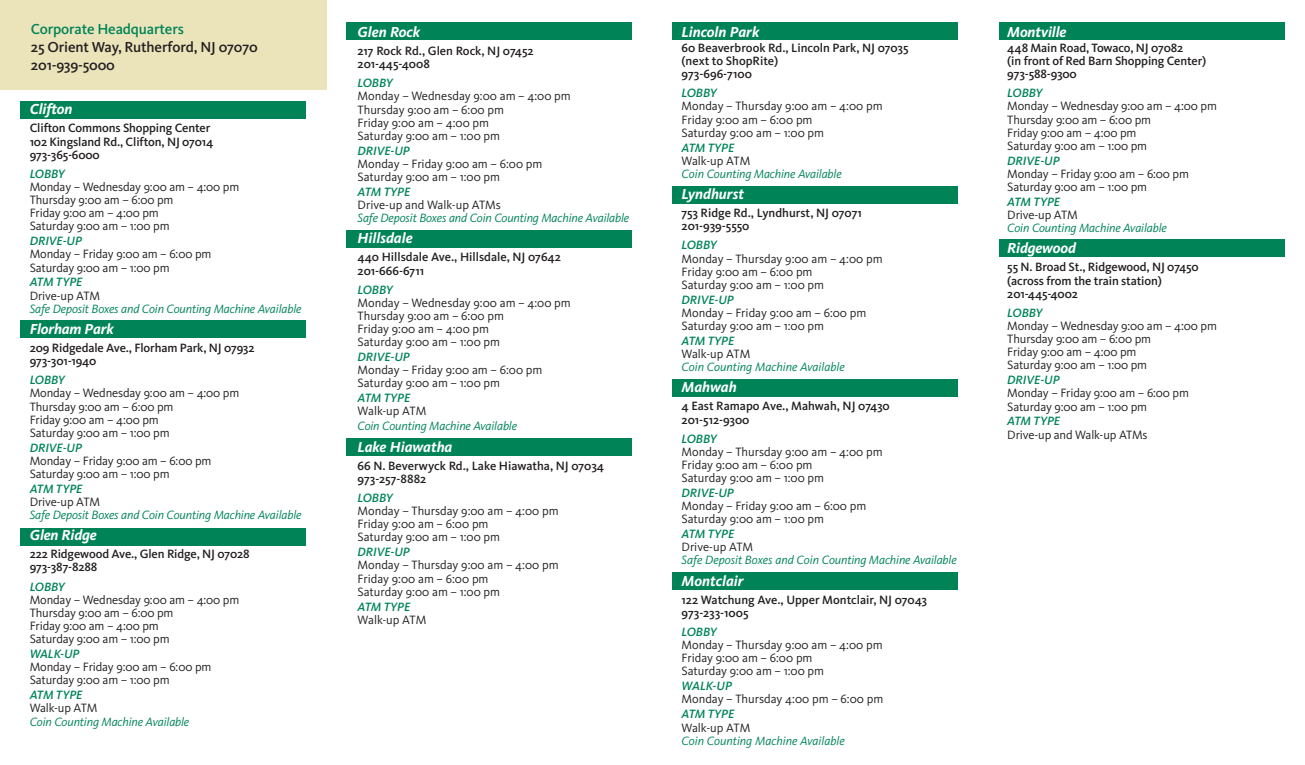
<style>
.page{position:relative;width:1305px;height:765px;background:#fff}
.page>*{position:absolute;margin:0;border:0;box-sizing:border-box;transform-origin:0 0}
.t1{font:italic 700 15px "Kievit";letter-spacing:-.01em;color:#fff}
.t2{font:500 15px/17.5px "Kievit";letter-spacing:-.01em;color:#231f20}
.t3{font:500 15px "Kievit";letter-spacing:-.01em;color:#008457}
.t4{font:12.5px/13.1px "Kievit";letter-spacing:-.005em;color:#231f20}
.t5{font:500 12.5px/13.1px "Kievit";letter-spacing:-.01em;color:#231f20}
.t6{font:italic 12.5px "Kievit";letter-spacing:-.01em;color:#008457}
.t7{font:italic 500 12.5px "Kievit";letter-spacing:-.01em;color:#008457}
</style>
<div class="page">
<div style="left:0;top:0;width:326px;height:89px;background:#ebe4bb"></div>
<div style="left:20px;top:101px;width:286px;height:18px;background:#008457"></div>
<div style="left:20px;top:320px;width:286px;height:18px;background:#008457"></div>
<div style="left:20px;top:528px;width:286px;height:18px;background:#008457"></div>
<div style="left:347px;top:22px;width:285px;height:19px;background:#008457"></div>
<div style="left:347px;top:230px;width:285px;height:18px;background:#008457"></div>
<div style="left:347px;top:438px;width:285px;height:18px;background:#008457"></div>
<div style="left:673px;top:22px;width:285px;height:19px;background:#008457"></div>
<div style="left:673px;top:186px;width:285px;height:18px;background:#008457"></div>
<div style="left:673px;top:379px;width:285px;height:18px;background:#008457"></div>
<div style="left:673px;top:572px;width:285px;height:18px;background:#008457"></div>
<div style="left:999px;top:22px;width:286px;height:19px;background:#008457"></div>
<div style="left:999px;top:239px;width:286px;height:18px;background:#008457"></div>
<p class="t3" style="left:31px;top:20px;width:155px">Corporate Headquarters</p>
<p class="t2" style="left:31px;top:39px;width:228px">25 Orient Way, Rutherford, NJ 07070<br>201-939-5000</p>
<p class="t1" style="left:30px;top:100px;width:44px">Clifton</p>
<p class="t5" style="left:30px;top:122px;width:185px">Clifton Commons Shopping Center<br>102 Kingsland Rd., Clifton, NJ 07014<br>973-365-6000</p>
<p class="t7" style="left:30px;top:166px;width:37px">LOBBY</p>
<p class="t4" style="left:30px;top:180px;width:211px">Monday – Wednesday 9:00 am – 4:00 pm<br>Thursday 9:00 am – 6:00 pm<br>Friday 9:00 am – 4:00 pm<br>Saturday 9:00 am – 1:00 pm</p>
<p class="t7" style="left:30px;top:234px;width:54px">DRIVE-UP</p>
<p class="t4" style="left:30px;top:248px;width:183px">Monday – Friday 9:00 am – 6:00 pm<br>Saturday 9:00 am – 1:00 pm</p>
<p class="t7" style="left:30px;top:275px;width:54px">ATM TYPE</p>
<p class="t4" style="left:30px;top:289px;width:72px">Drive-up ATM</p>
<p class="t6" style="left:30px;top:301px;width:273px">Safe Deposit Boxes and Coin Counting Machine Available</p>
<p class="t1" style="left:30px;top:320px;width:86px">Florham Park</p>
<p class="t5" style="left:30px;top:341px;width:226px">209 Ridgedale Ave., Florham Park, NJ 07932<br>973-301-1940</p>
<p class="t7" style="left:30px;top:373px;width:37px">LOBBY</p>
<p class="t4" style="left:30px;top:387px;width:211px">Monday – Wednesday 9:00 am – 4:00 pm<br>Thursday 9:00 am – 6:00 pm<br>Friday 9:00 am – 4:00 pm<br>Saturday 9:00 am – 1:00 pm</p>
<p class="t7" style="left:30px;top:440px;width:54px">DRIVE-UP</p>
<p class="t4" style="left:30px;top:454px;width:183px">Monday – Friday 9:00 am – 6:00 pm<br>Saturday 9:00 am – 1:00 pm</p>
<p class="t7" style="left:30px;top:481px;width:54px">ATM TYPE</p>
<p class="t4" style="left:30px;top:495px;width:72px">Drive-up ATM</p>
<p class="t6" style="left:30px;top:508px;width:273px">Safe Deposit Boxes and Coin Counting Machine Available</p>
<p class="t1" style="left:30px;top:526px;width:68px">Glen Ridge</p>
<p class="t5" style="left:30px;top:548px;width:221px">222 Ridgewood Ave., Glen Ridge, NJ 07028<br>973-387-8288</p>
<p class="t7" style="left:30px;top:579px;width:37px">LOBBY</p>
<p class="t4" style="left:30px;top:593px;width:211px">Monday – Wednesday 9:00 am – 4:00 pm<br>Thursday 9:00 am – 6:00 pm<br>Friday 9:00 am – 4:00 pm<br>Saturday 9:00 am – 1:00 pm</p>
<p class="t7" style="left:30px;top:646px;width:51px">WALK-UP</p>
<p class="t4" style="left:30px;top:661px;width:183px">Monday – Friday 9:00 am – 6:00 pm<br>Saturday 9:00 am – 1:00 pm</p>
<p class="t7" style="left:30px;top:688px;width:54px">ATM TYPE</p>
<p class="t4" style="left:30px;top:702px;width:69px">Walk-up ATM</p>
<p class="t6" style="left:30px;top:714px;width:161px">Coin Counting Machine Available</p>
<p class="t1" style="left:358px;top:23px;width:64px">Glen Rock</p>
<p class="t5" style="left:358px;top:44px;width:178px">217 Rock Rd., Glen Rock, NJ 07452<br>201-445-4008</p>
<p class="t7" style="left:358px;top:76px;width:37px">LOBBY</p>
<p class="t4" style="left:358px;top:90px;width:215px">Monday – Wednesday 9:00 am – 4:00 pm<br>Thursday 9:00 am – 6:00 pm<br>Friday 9:00 am – 4:00 pm<br>Saturday 9:00 am – 1:00 pm</p>
<p class="t7" style="left:358px;top:143px;width:54px">DRIVE-UP</p>
<p class="t4" style="left:358px;top:157px;width:186px">Monday – Friday 9:00 am – 6:00 pm<br>Saturday 9:00 am – 1:00 pm</p>
<p class="t7" style="left:358px;top:184px;width:54px">ATM TYPE</p>
<p class="t4" style="left:358px;top:198px;width:145px">Drive-up and Walk-up ATMs</p>
<p class="t6" style="left:358px;top:211px;width:273px">Safe Deposit Boxes and Coin Counting Machine Available</p>
<p class="t1" style="left:358px;top:229px;width:57px">Hillsdale</p>
<p class="t5" style="left:358px;top:251px;width:205px">440 Hillsdale Ave., Hillsdale, NJ 07642<br>201-666-6711</p>
<p class="t7" style="left:358px;top:282px;width:37px">LOBBY</p>
<p class="t4" style="left:358px;top:296px;width:215px">Monday – Wednesday 9:00 am – 4:00 pm<br>Thursday 9:00 am – 6:00 pm<br>Friday 9:00 am – 4:00 pm<br>Saturday 9:00 am – 1:00 pm</p>
<p class="t7" style="left:358px;top:349px;width:54px">DRIVE-UP</p>
<p class="t4" style="left:358px;top:364px;width:186px">Monday – Friday 9:00 am – 6:00 pm<br>Saturday 9:00 am – 1:00 pm</p>
<p class="t7" style="left:358px;top:391px;width:54px">ATM TYPE</p>
<p class="t4" style="left:358px;top:405px;width:70px">Walk-up ATM</p>
<p class="t6" style="left:358px;top:419px;width:161px">Coin Counting Machine Available</p>
<p class="t1" style="left:358px;top:437px;width:96px">Lake Hiawatha</p>
<p class="t5" style="left:358px;top:459px;width:248px">66 N. Beverwyck Rd., Lake Hiawatha, NJ 07034<br>973-257-8882</p>
<p class="t7" style="left:358px;top:490px;width:37px">LOBBY</p>
<p class="t4" style="left:358px;top:505px;width:203px">Monday – Thursday 9:00 am – 4:00 pm<br>Friday 9:00 am – 6:00 pm<br>Saturday 9:00 am – 1:00 pm</p>
<p class="t7" style="left:358px;top:545px;width:54px">DRIVE-UP</p>
<p class="t4" style="left:358px;top:559px;width:203px">Monday – Thursday 9:00 am – 4:00 pm<br>Friday 9:00 am – 6:00 pm<br>Saturday 9:00 am – 1:00 pm</p>
<p class="t7" style="left:358px;top:599px;width:54px">ATM TYPE</p>
<p class="t4" style="left:358px;top:613px;width:70px">Walk-up ATM</p>
<p class="t1" style="left:682px;top:23px;width:80px">Lincoln Park</p>
<p class="t5" style="left:682px;top:41px;width:229px">60 Beaverbrook Rd., Lincoln Park, NJ 07035 (next to ShopRite)<br>973-696-7100</p>
<p class="t7" style="left:682px;top:86px;width:37px">LOBBY</p>
<p class="t4" style="left:682px;top:100px;width:203px">Monday – Thursday 9:00 am – 4:00 pm<br>Friday 9:00 am – 6:00 pm<br>Saturday 9:00 am – 1:00 pm</p>
<p class="t7" style="left:682px;top:140px;width:54px">ATM TYPE</p>
<p class="t4" style="left:682px;top:154px;width:70px">Walk-up ATM</p>
<p class="t6" style="left:682px;top:166px;width:162px">Coin Counting Machine Available</p>
<p class="t1" style="left:682px;top:185px;width:64px">Lyndhurst</p>
<p class="t5" style="left:682px;top:206px;width:182px">753 Ridge Rd., Lyndhurst, NJ 07071<br>201-939-5550</p>
<p class="t7" style="left:682px;top:238px;width:37px">LOBBY</p>
<p class="t4" style="left:682px;top:252px;width:203px">Monday – Thursday 9:00 am – 4:00 pm<br>Friday 9:00 am – 6:00 pm<br>Saturday 9:00 am – 1:00 pm</p>
<p class="t7" style="left:682px;top:292px;width:54px">DRIVE-UP</p>
<p class="t4" style="left:682px;top:306px;width:186px">Monday – Friday 9:00 am – 6:00 pm<br>Saturday 9:00 am – 1:00 pm</p>
<p class="t7" style="left:682px;top:333px;width:54px">ATM TYPE</p>
<p class="t4" style="left:682px;top:347px;width:70px">Walk-up ATM</p>
<p class="t6" style="left:682px;top:360px;width:165px">Coin Counting Machine Available</p>
<p class="t1" style="left:682px;top:378px;width:57px">Mahwah</p>
<p class="t5" style="left:682px;top:400px;width:210px">4 East Ramapo Ave., Mahwah, NJ 07430<br>201-512-9300</p>
<p class="t7" style="left:682px;top:431px;width:37px">LOBBY</p>
<p class="t4" style="left:682px;top:445px;width:203px">Monday – Thursday 9:00 am – 4:00 pm<br>Friday 9:00 am – 6:00 pm<br>Saturday 9:00 am – 1:00 pm</p>
<p class="t7" style="left:682px;top:485px;width:54px">DRIVE-UP</p>
<p class="t4" style="left:682px;top:500px;width:186px">Monday – Friday 9:00 am – 6:00 pm<br>Saturday 9:00 am – 1:00 pm</p>
<p class="t7" style="left:682px;top:527px;width:54px">ATM TYPE</p>
<p class="t4" style="left:682px;top:541px;width:73px">Drive-up ATM</p>
<p class="t6" style="left:682px;top:553px;width:277px">Safe Deposit Boxes and Coin Counting Machine Available</p>
<p class="t1" style="left:682px;top:571px;width:64px">Montclair</p>
<p class="t5" style="left:682px;top:593px;width:247px">122 Watchung Ave., Upper Montclair, NJ 07043<br>973-233-1005</p>
<p class="t7" style="left:682px;top:624px;width:37px">LOBBY</p>
<p class="t4" style="left:682px;top:639px;width:203px">Monday – Thursday 9:00 am – 4:00 pm<br>Friday 9:00 am – 6:00 pm<br>Saturday 9:00 am – 1:00 pm</p>
<p class="t7" style="left:682px;top:679px;width:52px">WALK-UP</p>
<p class="t4" style="left:682px;top:693px;width:203px">Monday – Thursday 4:00 pm – 6:00 pm</p>
<p class="t7" style="left:682px;top:707px;width:54px">ATM TYPE</p>
<p class="t4" style="left:682px;top:721px;width:70px">Walk-up ATM</p>
<p class="t6" style="left:682px;top:733px;width:165px">Coin Counting Machine Available</p>
<p class="t1" style="left:1007px;top:23px;width:61px">Montville</p>
<p class="t5" style="left:1007px;top:41px;width:201px">448 Main Road, Towaco, NJ 07082<br>(in front of Red Barn Shopping Center)<br>973-588-9300</p>
<p class="t7" style="left:1007px;top:86px;width:37px">LOBBY</p>
<p class="t4" style="left:1007px;top:100px;width:211px">Monday – Wednesday 9:00 am – 4:00 pm<br>Thursday 9:00 am – 6:00 pm<br>Friday 9:00 am – 4:00 pm<br>Saturday 9:00 am – 1:00 pm</p>
<p class="t7" style="left:1007px;top:153px;width:54px">DRIVE-UP</p>
<p class="t4" style="left:1007px;top:167px;width:183px">Monday – Friday 9:00 am – 6:00 pm<br>Saturday 9:00 am – 1:00 pm</p>
<p class="t7" style="left:1007px;top:194px;width:54px">ATM TYPE</p>
<p class="t4" style="left:1007px;top:208px;width:72px">Drive-up ATM</p>
<p class="t6" style="left:1007px;top:221px;width:161px">Coin Counting Machine Available</p>
<p class="t1" style="left:1007px;top:239px;width:70px">Ridgewood</p>
<p class="t5" style="left:1007px;top:261px;width:193px">55 N. Broad St., Ridgewood, NJ 07450 (across from the train station)<br>201-445-4002</p>
<p class="t7" style="left:1007px;top:305px;width:37px">LOBBY</p>
<p class="t4" style="left:1007px;top:319px;width:211px">Monday – Wednesday 9:00 am – 4:00 pm<br>Thursday 9:00 am – 6:00 pm<br>Friday 9:00 am – 4:00 pm<br>Saturday 9:00 am – 1:00 pm</p>
<p class="t7" style="left:1007px;top:373px;width:54px">DRIVE-UP</p>
<p class="t4" style="left:1007px;top:387px;width:183px">Monday – Friday 9:00 am – 6:00 pm<br>Saturday 9:00 am – 1:00 pm</p>
<p class="t7" style="left:1007px;top:414px;width:54px">ATM TYPE</p>
<p class="t4" style="left:1007px;top:428px;width:142px">Drive-up and Walk-up ATMs</p>
</div>
